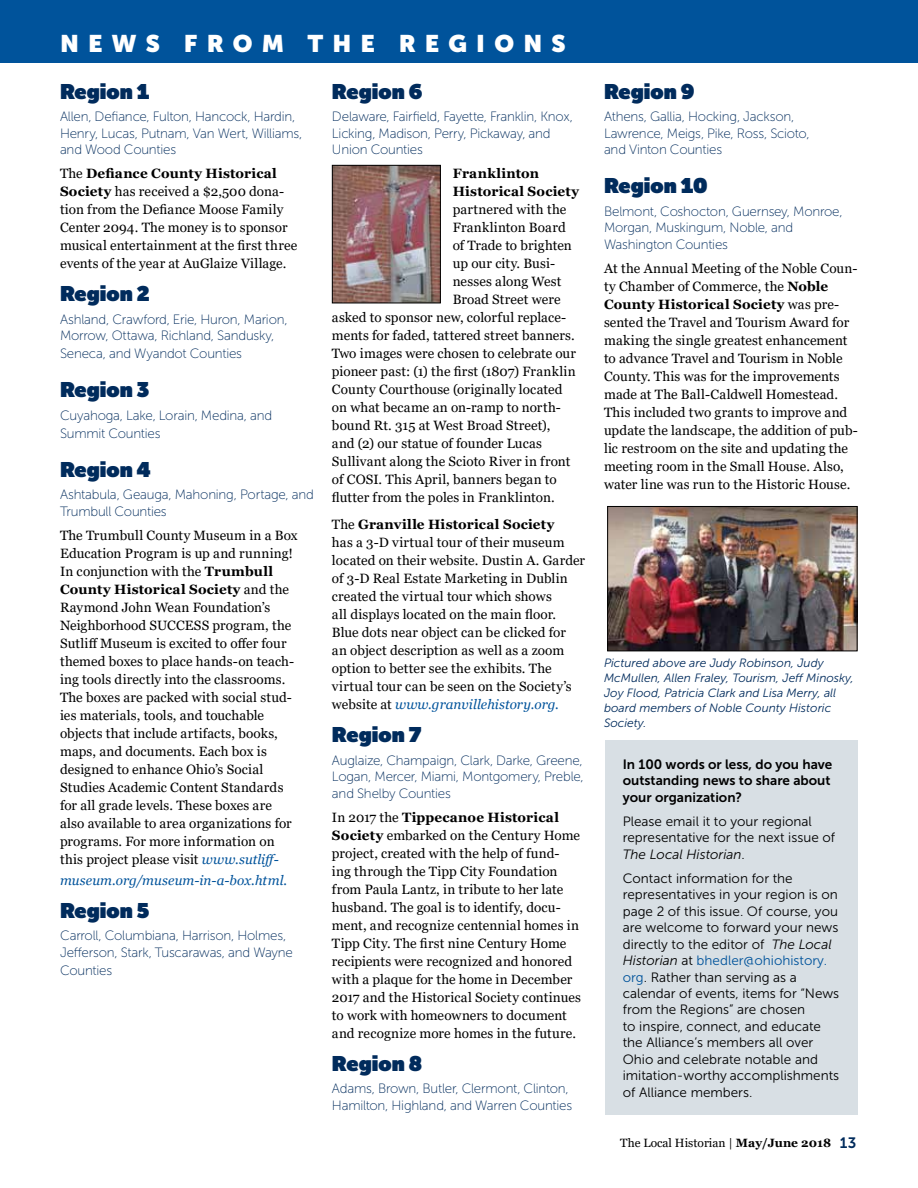
<style>
.page{position:relative;width:918px;height:1188px;background:#fff}
.page>*{position:absolute;margin:0;border:0;box-sizing:border-box;transform-origin:0 0}
.t1{font:900 24px "Museo Sans Display";letter-spacing:.4em;color:#fff}
.t2{font:900 21px "Museo Sans Display";color:#002b5c}
.t3{font:13.5px/18px "Georgia";letter-spacing:.01em;color:#000}
.t4{font:13.5px/16.5px "Museo Sans 100";letter-spacing:-.015em;color:#002b5c}
.t5{font:13.5px/16.5px "Museo Sans 300";color:#000}
.t6{font:13.5px/16.5px "Museo Sans 700";color:#000}
.t7{font:italic 13.5px "Georgia";letter-spacing:.005em;color:#00539b}
.t8{font:700 13.5px/18px "Georgia";letter-spacing:.015em;color:#000}
.t9{font:italic 12px/15px "Museo Sans 300";color:#002b5c}
.t10{font:12px "Georgia";color:#000}
.s1{font-weight:700}
.s2{font-style:italic;color:#00539b}
.s3{font-style:italic}
.s4{color:#00539b}
.s5{font-family:"Museo Sans 700";font-size:15px;color:#002b5c}
</style>
<div class="page">
<div style="left:0;top:0;width:918px;height:63px;background:#00539b"></div>
<img style="left:609px;top:508px;width:247px;height:141px">
<div style="left:607px;top:506px;width:251px;height:145px;border:1px solid #000"></div>
<img style="left:334px;top:167px;width:105px;height:134px">
<div style="left:332px;top:165px;width:109px;height:138px;border:1px solid #000"></div>
<div style="left:605px;top:740px;width:252px;height:375px;background:#d8dfe4"></div>
<h1 class="t1" style="left:60px;top:30px;width:507px">NEWS FROM THE REGIONS</h1>
<h2 class="t2" style="left:60px;top:79px;width:91px">Region 1</h2>
<p class="t4" style="left:60px;top:109px;width:244px">Allen, Defiance, Fulton, Hancock, Hardin,<br>Henry, Lucas, Putnam, Van Wert, Williams, and Wood Counties</p>
<p class="t3" style="left:60px;top:165px;width:239px">The <span class="s1">Defiance County Historical Society</span> has received a $2,500 dona&shy;tion from the Defiance Moose Family Center 2094. The money is to sponsor musical entertainment at the first three events of the year at AuGlaize Village.</p>
<h2 class="t2" style="left:60px;top:282px;width:91px">Region 2</h2>
<p class="t4" style="left:60px;top:311px;width:229px">Ashland, Crawford, Erie, Huron, Marion,<br>Morrow, Ottawa, Richland, Sandusky,</p>
<p class="t4" style="left:60px;top:346px;width:184px">Seneca, and Wyandot Counties</p>
<h2 class="t2" style="left:60px;top:378px;width:91px">Region 3</h2>
<p class="t4" style="left:60px;top:406px;width:214px;line-height:18px">Cuyahoga, Lake, Lorain, Medina, and<br>Summit Counties</p>
<h2 class="t2" style="left:60px;top:457px;width:92px">Region 4</h2>
<p class="t4" style="left:60px;top:487px;width:256px">Ashtabula, Geauga, Mahoning, Portage, and<br>Trumbull Counties</p>
<p class="t3" style="left:60px;top:526px;width:239px">The Trumbull County Museum in a Box Education Program is up and running!<br>In conjunction with the <span class="s1">Trumbull County Historical Society</span> and the Raymond John Wean Foundation’s Neighborhood SUCCESS program, the Sutliff Museum is excited to offer four themed boxes to place hands-on teach&shy;ing tools directly into the classrooms.<br>The boxes are packed with social stud&shy;ies materials, tools, and touchable objects that include artifacts, books, maps, and documents. Each box is designed to enhance Ohio’s Social Studies Academic Content Standards for all grade levels. These boxes are also available to area organizations for programs. For more information on this project please visit <span class="s2">www.sutliff-</span></p>
<p class="t7" style="left:60px;top:872px;width:229px">museum.org/museum-in-a-box.html.</p>
<h2 class="t2" style="left:60px;top:898px;width:91px">Region 5</h2>
<p class="t4" style="left:60px;top:928px;width:234px">Carroll, Columbiana, Harrison, Holmes,<br>Jefferson, Stark, Tuscarawas, and Wayne</p>
<p class="t4" style="left:60px;top:962px;width:54px">Counties</p>
<h2 class="t2" style="left:332px;top:79px;width:92px">Region 6</h2>
<p class="t4" style="left:332px;top:109px;width:242px">Delaware, Fairfield, Fayette, Franklin, Knox,<br>Licking, Madison, Perry, Pickaway, and<br>Union Counties</p>
<p class="t8" style="left:453px;top:165px;width:128px">Franklinton<br>Historical Society</p>
<p class="t3" style="left:453px;top:201px;width:115px">partnered with the</p>
<p class="t3" style="left:453px;top:219px;width:114px">Franklinton Board</p>
<p class="t3" style="left:453px;top:237px;width:121px">of Trade to brighten</p>
<p class="t3" style="left:453px;top:255px;width:104px">up our city. Busi-</p>
<p class="t3" style="left:453px;top:273px;width:110px">nesses along West</p>
<p class="t3" style="left:453px;top:291px;width:109px">Broad Street were</p>
<p class="t3" style="left:332px;top:309px;width:236px">asked to sponsor new, colorful replace-</p>
<p class="t3" style="left:332px;top:327px;width:244px">ments for faded, tattered street banners.</p>
<p class="t3" style="left:332px;top:345px;width:246px">Two images were chosen to celebrate our</p>
<p class="t3" style="left:332px;top:363px;width:245px">pioneer past: (1) the first (1807) Franklin</p>
<p class="t3" style="left:332px;top:381px;width:232px">County Courthouse (originally located</p>
<p class="t3" style="left:332px;top:399px;width:231px">on what became an on-ramp to north-</p>
<p class="t3" style="left:332px;top:417px;width:220px">bound Rt. 315 at West Broad Street),</p>
<p class="t3" style="left:332px;top:435px;width:212px">and (2) our statue of founder Lucas</p>
<p class="t3" style="left:332px;top:453px;width:240px">Sullivant along the Scioto River in front</p>
<p class="t3" style="left:332px;top:471px;width:226px">of COSI. This April, banners began to</p>
<p class="t3" style="left:332px;top:489px;width:224px">flutter from the poles in Franklinton.</p>
<p class="t3" style="left:332px;top:516px;width:255px">The <span class="s1">Granville Historical Society<br></span>has a 3-D virtual tour of their museum located on their website. Dustin A. Garder of 3-D Real Estate Marketing in Dublin created the virtual tour which shows<br>all displays located on the main floor.<br>Blue dots near object can be clicked for<br>an object description as well as a zoom option to better see the exhibits. The virtual tour can be seen on the Society’s website at <span class="s2">www.granvillehistory.org.</span></p>
<h2 class="t2" style="left:332px;top:723px;width:91px">Region 7</h2>
<p class="t4" style="left:332px;top:752px;width:253px;text-align:justify">Auglaize, Champaign, Clark, Darke, Greene, Logan, Mercer, Miami, Montgomery, Preble, and Shelby Counties</p>
<p class="t3" style="left:332px;top:808px;width:250px">In 2017 the <span class="s1">Tippecanoe Historical Society</span> embarked on the Century Home project, created with the help of fund&shy;ing through the Tipp City Foundation from Paula Lantz, in tribute to her late husband. The goal is to identify, docu&shy;ment, and recognize centennial homes in Tipp City. The first nine Century Home recipients were recognized and honored with a plaque for the home in December 2017 and the Historical Society continues to work with homeowners to document and recognize more homes in the future.</p>
<h2 class="t2" style="left:332px;top:1051px;width:91px">Region 8</h2>
<p class="t4" style="left:332px;top:1081px;width:242px">Adams, Brown, Butler, Clermont, Clinton,<br>Hamilton, Highland, and Warren Counties</p>
<h2 class="t2" style="left:604px;top:79px;width:92px">Region 9</h2>
<p class="t4" style="left:604px;top:109px;width:207px">Athens, Gallia, Hocking, Jackson,<br>Lawrence, Meigs, Pike, Ross, Scioto, and Vinton Counties</p>
<h2 class="t2" style="left:604px;top:174px;width:105px">Region 10</h2>
<p class="t4" style="left:604px;top:203px;width:240px">Belmont, Coshocton, Guernsey, Monroe,<br>Morgan, Muskingum, Noble, and<br>Washington Counties</p>
<p class="t3" style="left:604px;top:259px;width:256px">At the Annual Meeting of the Noble Coun&shy;ty Chamber of Commerce, the <span class="s1">Noble County Historical Society</span> was pre&shy;sented the Travel and Tourism Award for making the single greatest enhancement to advance Travel and Tourism in Noble County. This was for the improvements made at The Ball-Caldwell Homestead.<br>This included two grants to improve and update the landscape, the addition of pub&shy;lic restroom on the site and updating the meeting room in the Small House. Also, water line was run to the Historic House.</p>
<p class="t9" style="left:604px;top:656px;width:251px">Pictured above are Judy Robinson, Judy McMullen, Allen Fraley, Tourism, Jeff Minosky, Joy Flood, Patricia Clark and Lisa Merry, all board members of Noble County Historic Society.</p>
<p class="t6" style="left:623px;top:756px;width:211px">In 100 words or less, do you have outstanding news to share about your organization?</p>
<p class="t5" style="left:623px;top:813px;width:214px">Please email it to your regional representative for the next issue of<br><span class="s3">The Local Historian</span>.</p>
<p class="t5" style="left:623px;top:870px;width:218px">Contact information for the representatives in your region is on page 2 of this issue. Of course, you are welcome to forward your news directly to the editor of <span class="s3">The Local<br>Historian</span> at <span class="s4">bhedler@ohiohistory. org</span>. Rather than serving as a calendar of events, items for “News from the Regions” are chosen<br>to inspire, connect, and educate the Alliance’s members all over<br>Ohio and celebrate notable and imitation-worthy accomplishments of Alliance members.</p>
<p class="t10" style="left:620px;top:1136px;width:238px">The Local Historian | <span class="s1">May/June 2018</span> <span class="s5">13</span></p>
</div>
